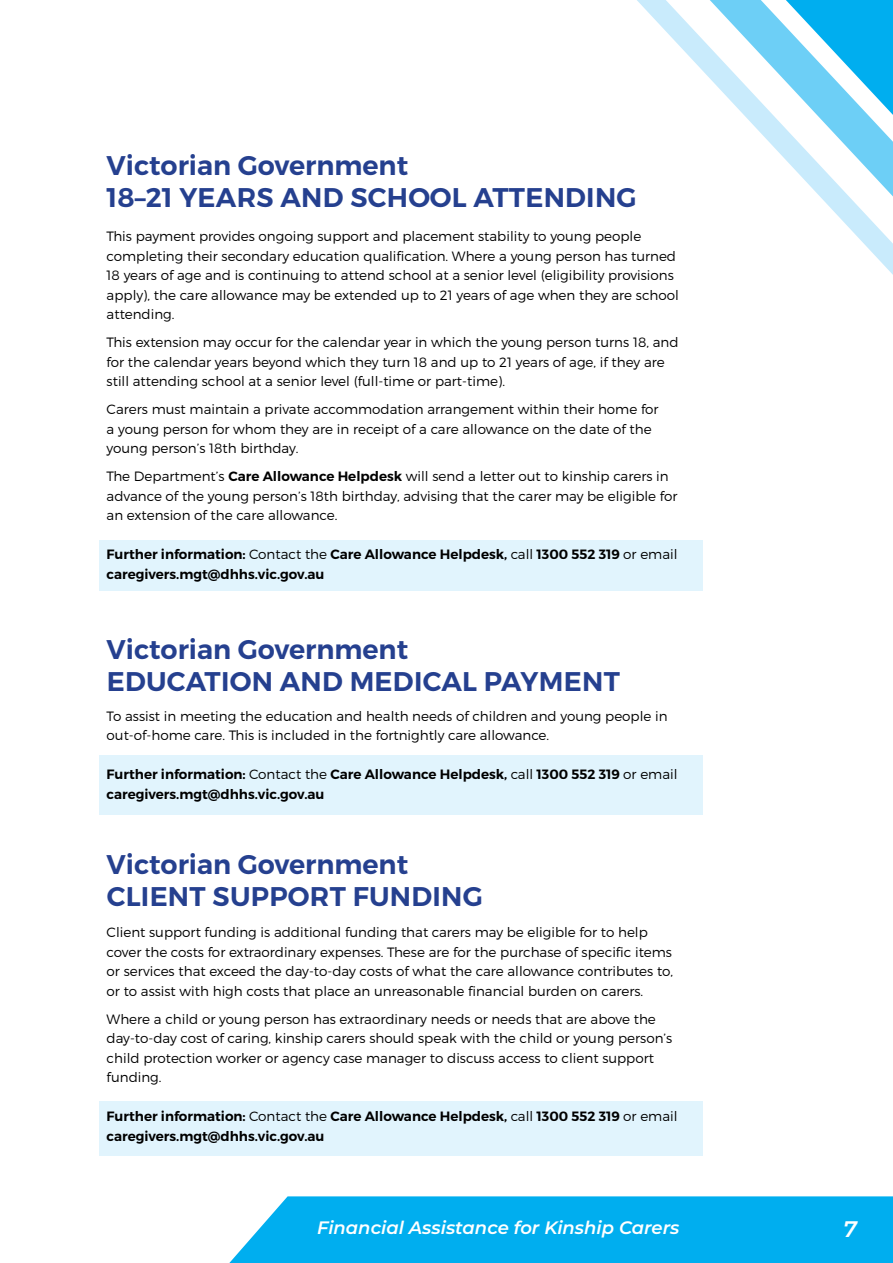
<style>
.page{position:relative;width:893px;height:1263px;background:#fff}
.page>*{position:absolute;margin:0;border:0;box-sizing:border-box;transform-origin:0 0}
.t1{font:600 27px/32.4px "Montserrat";color:#25408f}
.t2{font:italic 600 22.5px "Montserrat";color:#fff}
.t3{font:italic 600 18px "Montserrat";color:#fff}
.t4{font:300 13.5px/19.5px "Montserrat";color:#000}
.t5{font:600 13.5px/19.5px "Montserrat";color:#000}
.s1{font-style:inherit}
.s2{font-weight:600}
.s3{font-weight:300}
</style>
<div class="page">
<div style="left:229px;top:1196px;width:664px;height:67px;background:#00aeef"></div>
<svg style="left:637px;top:0;width:256px;height:275px"></svg>
<div style="left:99px;top:755px;width:604px;height:60px;background:#e1f4fd"></div>
<div style="left:99px;top:1101px;width:604px;height:55px;background:#e1f4fd"></div>
<div style="left:99px;top:540px;width:604px;height:51px;background:#e1f4fd"></div>
<h1 class="t1" style="left:107px;top:149px;width:532px">Victorian <span class="s1">G</span>overnment<br>18–21 YEARS AND SCHOOL ATTENDING</h1>
<p class="t4" style="left:107px;top:227px;width:574px">This payment provides ongoing support and placement stability to young people completing their secondary education qualification. Where a young person has turned 18 years of age and is continuing to attend school at a senior level (eligibility provisions apply), the care allowance may be extended up to 21 years of age when they are school attending.</p>
<p class="t4" style="left:107px;top:333px;width:573px">This extension may occur for the calendar year in which the young person turns 18, and for the calendar years beyond which they turn 18 and up to 21 years of age, if they are still attending school at a senior level (full-time or part-time).</p>
<p class="t4" style="left:107px;top:400px;width:553px">Carers must maintain a private accommodation arrangement within their home for a young person for whom they are in receipt of a care allowance on the date of the young person’s 18th birthday.</p>
<p class="t4" style="left:107px;top:467px;width:572px">The Department’s <span class="s2">Care Allowance Helpdesk</span> will send a letter out to kinship carers in advance of the young person’s 18th birthday, advising that the carer may be eligible for an extension of the care allowance.</p>
<p class="t5" style="left:107px;top:545px;width:572px">Further information: <span class="s3">Contact the</span> Care Allowance Helpdesk, <span class="s3">call</span> 1300 552 319 <span class="s3">or email </span>caregivers.mgt@dhhs.vic.gov.au</p>
<h1 class="t1" style="left:107px;top:633px;width:515px">Victorian <span class="s1">G</span>overnment<br>EDUCATION AND MEDICAL PAYMENT</h1>
<p class="t4" style="left:107px;top:706px;width:562px">To assist in meeting the education and health needs of children and young people in out-of-home care. This is included in the fortnightly care allowance.</p>
<p class="t5" style="left:107px;top:765px;width:572px">Further information: <span class="s3">Contact the</span> Care Allowance Helpdesk, <span class="s3">call</span> 1300 552 319 <span class="s3">or email </span>caregivers.mgt@dhhs.vic.gov.au</p>
<h1 class="t1" style="left:107px;top:848px;width:378px">Victorian <span class="s1">G</span>overnment<br>CLIENT SUPPORT FUNDING</h1>
<p class="t4" style="left:107px;top:922px;width:568px">Client support funding is additional funding that carers may be eligible for to help cover the costs for extraordinary expenses. These are for the purchase of specific items or services that exceed the day-to-day costs of what the care allowance contributes to, or to assist with high costs that place an unreasonable financial burden on carers.</p>
<p class="t4" style="left:107px;top:1009px;width:567px">Where a child or young person has extraordinary needs or needs that are above the day-to-day cost of caring, kinship carers should speak with the child or young person’s child protection worker or agency case manager to discuss access to client support funding.</p>
<p class="t5" style="left:107px;top:1107px;width:572px">Further information: <span class="s3">Contact the</span> Care Allowance Helpdesk, <span class="s3">call</span> 1300 552 319 <span class="s3">or email </span>caregivers.mgt@dhhs.vic.gov.au</p>
<h3 class="t3" style="left:317px;top:1214px;width:364px">Financial Assistance for Kinship Carers</h3>
<h2 class="t2" style="left:843px;top:1213px;width:15px">7</h2>
</div>
